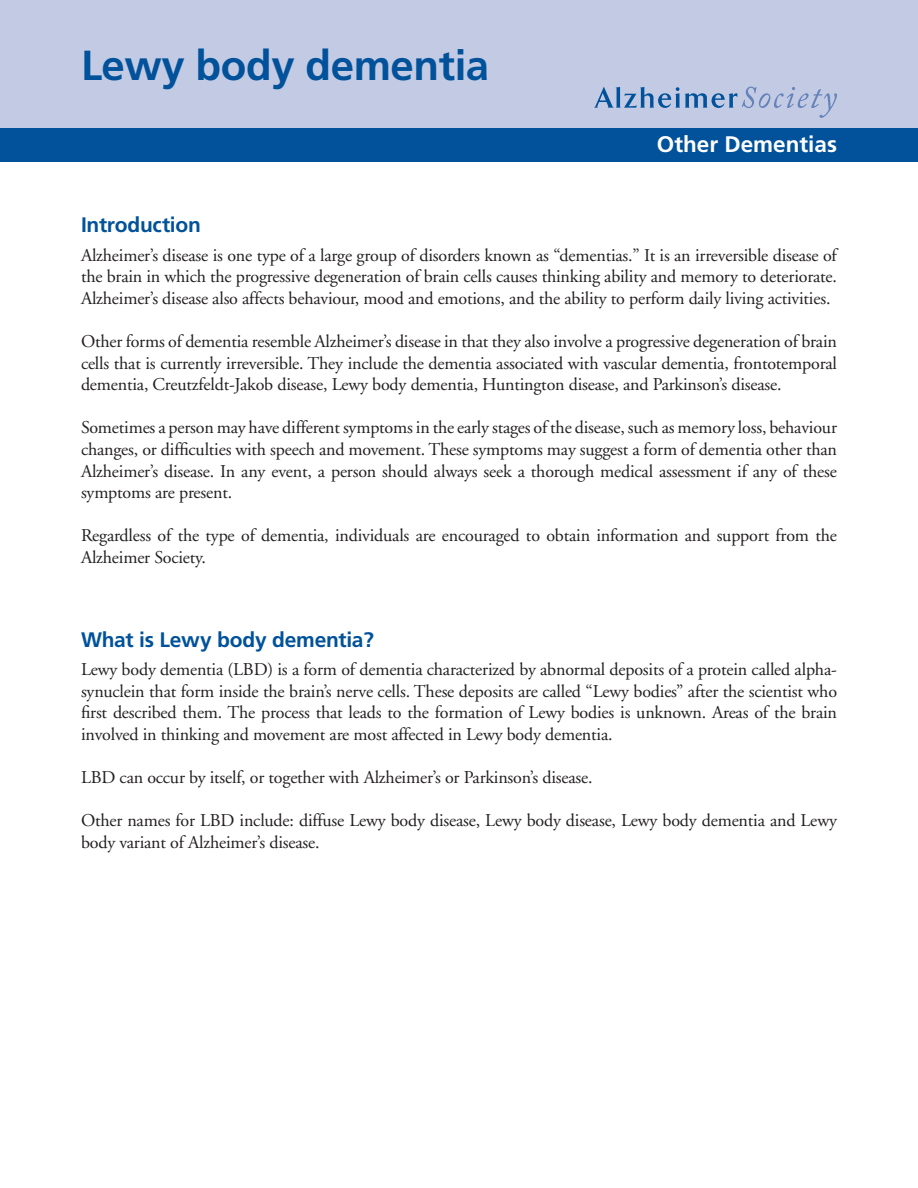
<style>
.page{position:relative;width:918px;height:1188px;background:#fff}
.page>*{position:absolute;margin:0;border:0;box-sizing:border-box;transform-origin:0 0}
.t1{font:700 42px "Frutiger";letter-spacing:-.01em;color:#01529a}
.t2{font:700 22.5px "Frutiger";color:#fff}
.Headline_1{font:700 21px "Frutiger";letter-spacing:-.01em;color:#01529a}
.Paragraph_Style_1{font:18px/21.6px "Adobe Garamond";letter-spacing:-.01em;color:#231f20;text-align:justify}
</style>
<div class="page">
<div style="left:0;top:0;width:918px;height:128px;background:#c3cbe4"></div>
<div style="left:0;top:128px;width:918px;height:34px;background:#01529a"></div>
<svg style="left:594px;top:87px;width:243px;height:31px"></svg>
<p class="t1" style="left:81px;top:40px;width:410px">Lewy body dementia</p>
<p class="t2" style="left:657px;top:131px;width:182px">Other Dementias</p>
<p class="Headline_1" style="left:81px;top:213px;width:121px">Introduction</p>
<p class="Paragraph_Style_1" style="left:81px;top:245px;width:758px">Alzheimer’s disease is one type of a large group of disorders known as “dementias.” It is an irreversible disease of the brain in which the progressive degeneration of brain cells causes thinking ability and memory to deteriorate.<br>Alzheimer’s disease also affects behaviour, mood and emotions, and the ability to perform daily living activities.</p>
<p class="Paragraph_Style_1" style="left:81px;top:331px;width:757px">Other forms of dementia resemble Alzheimer’s disease in that they also involve a progressive degeneration of brain</p>
<p class="Paragraph_Style_1" style="left:81px;top:353px;width:758px">cells that is currently irreversible. They include the dementia associated with vascular dementia, frontotemporal dementia, Creutzfeldt-Jakob disease, Lewy body dementia, Huntington disease, and Parkinson’s disease.</p>
<p class="Paragraph_Style_1" style="left:81px;top:417px;width:758px">Sometimes a person may have different symptoms in the early stages of the disease, such as memory loss, behaviour changes, or difficulties with speech and movement. These symptoms may suggest a form of dementia other than Alzheimer’s disease. In any event, a person should always seek a thorough medical assessment if any of these symptoms are present.</p>
<p class="Paragraph_Style_1" style="left:81px;top:525px;width:757px">Regardless of the type of dementia, individuals are encouraged to obtain information and support from the<br>Alzheimer Society.</p>
<p class="Headline_1" style="left:81px;top:627px;width:294px">What is Lewy body dementia?</p>
<p class="Paragraph_Style_1" style="left:81px;top:659px;width:758px">Lewy body dementia (LBD) is a form of dementia characterized by abnormal deposits of a protein called alpha&shy;synuclein that form inside the brain’s nerve cells. These deposits are called “Lewy bodies” after the scientist who first described them. The process that leads to the formation of Lewy bodies is unknown. Areas of the brain involved in thinking and movement are most affected in Lewy body dementia.</p>
<p class="Paragraph_Style_1" style="left:81px;top:767px;width:513px">LBD can occur by itself, or together with Alzheimer’s or Parkinson’s disease.</p>
<p class="Paragraph_Style_1" style="left:81px;top:810px;width:757px">Other names for LBD include: diffuse Lewy body disease, Lewy body disease, Lewy body dementia and Lewy body variant of Alzheimer’s disease.</p>
</div>
